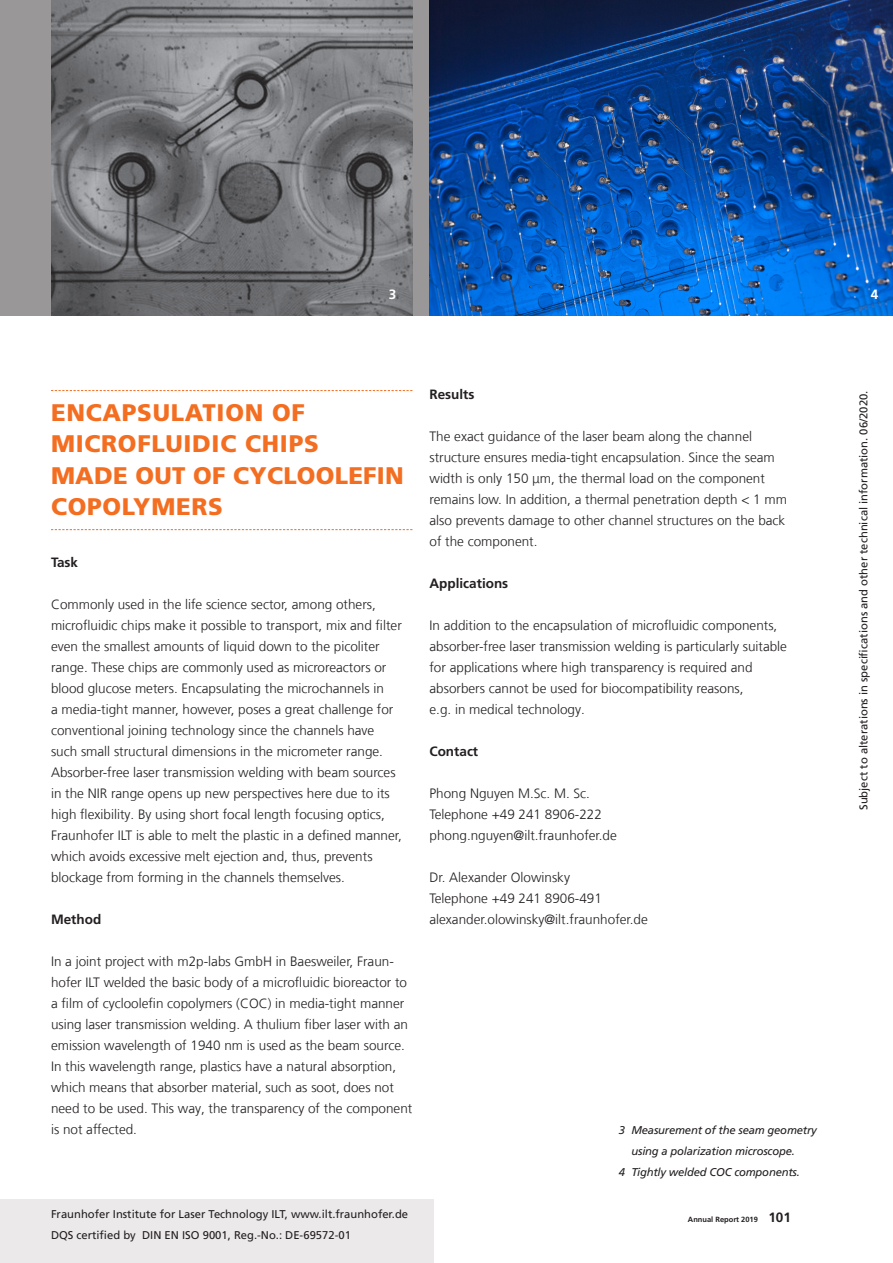
<style>
.page{position:relative;width:893px;height:1263px;background:#fff}
.page>*{position:absolute;margin:0;border:0;box-sizing:border-box;transform-origin:0 0}
.t1{font:900 24px/31.5px "Frutiger LT Com";letter-spacing:.03em;color:#f36e21}
.t2{font:300 13.5px/21px "Frutiger LT Com";color:#231f20}
.t3{font:700 13.5px "Frutiger LT Com";color:#231f20}
.t4{font:700 13.5px "Frutiger LT Com";color:#fff}
.t5{font:11.25px/21px "Frutiger LT Com";color:#231f20}
.t6{font:italic 11.25px "Frutiger LT Com";letter-spacing:-.015em;color:#231f20}
.t7{font:700 7.5px "Frutiger LT Com";color:#231f20}
.s1{font-size:13.5px}
</style>
<div class="page">
<div style="left:0;top:1199px;width:434px;height:64px;background:#ece9ea"></div>
<div style="left:0;top:0;width:893px;height:315px;background:#999798"></div>
<img style="left:51px;top:0;width:361px;height:315px">
<img style="left:429px;top:0;width:464px;height:315px">
<svg style="left:51px;top:390px;width:361px;height:1px"></svg>
<svg style="left:51px;top:529px;width:361px;height:1px"></svg>
<p class="t4" style="left:389px;top:286px;width:9px">3</p>
<p class="t4" style="left:871px;top:286px;width:9px">4</p>
<h1 class="t1" style="left:51px;top:397px;width:354px">ENCAPSULATION OF<br>MICROFLUIDIC CHIPS<br>MADE OUT OF CYCLOOLEFIN<br>COPOLYMERS</h1>
<p class="t3" style="left:51px;top:554px;width:29px">Task</p>
<p class="t2" style="left:51px;top:594px;width:352px">Commonly used in the life science sector, among others, microfluidic chips make it possible to transport, mix and filter even the smallest amounts of liquid down to the picoliter range. These chips are commonly used as microreactors or blood glucose meters. Encapsulating the microchannels in<br>a media-tight manner, however, poses a great challenge for conventional joining technology since the channels have such small structural dimensions in the micrometer range.<br>Absorber-free laser transmission welding with beam sources in the NIR range opens up new perspectives here due to its high flexibility. By using short focal length focusing optics, Fraunhofer ILT is able to melt the plastic in a defined manner, which avoids excessive melt ejection and, thus, prevents blockage from forming in the channels themselves.</p>
<p class="t3" style="left:51px;top:911px;width:52px">Method</p>
<p class="t2" style="left:51px;top:951px;width:363px">In a joint project with m2p-labs GmbH in Baesweiler, Fraun&shy;hofer ILT welded the basic body of a microfluidic bioreactor to a film of cycloolefin copolymers (COC) in media-tight manner using laser transmission welding. A thulium fiber laser with an emission wavelength of 1940 nm is used as the beam source.<br>In this wavelength range, plastics have a natural absorption, which means that absorber material, such as soot, does not need to be used. This way, the transparency of the component is not affected.</p>
<p class="t5" style="left:51px;top:1204px;width:359px">Fraunhofer Institute for Laser Technology ILT, www.ilt.fraunhofer.de<br>DQS certified by DIN EN ISO 9001, Reg.-No.: DE-69572-01</p>
<p class="t3" style="left:429px;top:387px;width:46px">Results</p>
<p class="t2" style="left:429px;top:426px;width:359px">The exact guidance of the laser beam along the channel structure ensures media-tight encapsulation. Since the seam width is only 150 μm, the thermal load on the component remains low. In addition, a thermal penetration depth &lt; 1 mm also prevents damage to other channel structures on the back of the component.</p>
<p class="t3" style="left:429px;top:576px;width:80px">Applications</p>
<p class="t2" style="left:429px;top:615px;width:359px">In addition to the encapsulation of microfluidic components, absorber-free laser transmission welding is particularly suitable for applications where high transparency is required and absorbers cannot be used for biocompatibility reasons,<br>e.g. in medical technology.</p>
<p class="t3" style="left:429px;top:744px;width:50px">Contact</p>
<p class="t2" style="left:429px;top:783px;width:189px">Phong Nguyen M.Sc. M. Sc.<br>Telephone +49 241 8906-222 phong.nguyen@ilt.fraunhofer.de</p>
<p class="t2" style="left:429px;top:867px;width:220px">Dr. Alexander Olowinsky<br>Telephone +49 241 8906-491 alexander.olowinsky@ilt.fraunhofer.de</p>
<p class="t6" style="left:619px;top:1124px;width:200px">3 Measurement of the seam geometry</p>
<p class="t6" style="left:631px;top:1145px;width:165px">using a polarization microscope.</p>
<p class="t6" style="left:619px;top:1166px;width:183px">4 Tightly welded COC components.</p>
<p class="t7" style="left:688px;top:1215px;width:104px">Annual Report 2019 <span class="s1">101</span></p>
<p class="t5" style="left:853px;top:810px;width:421px;rotate:-90deg">Subject to alterations in specifications and other technical information. 06/2020.</p>
</div>
